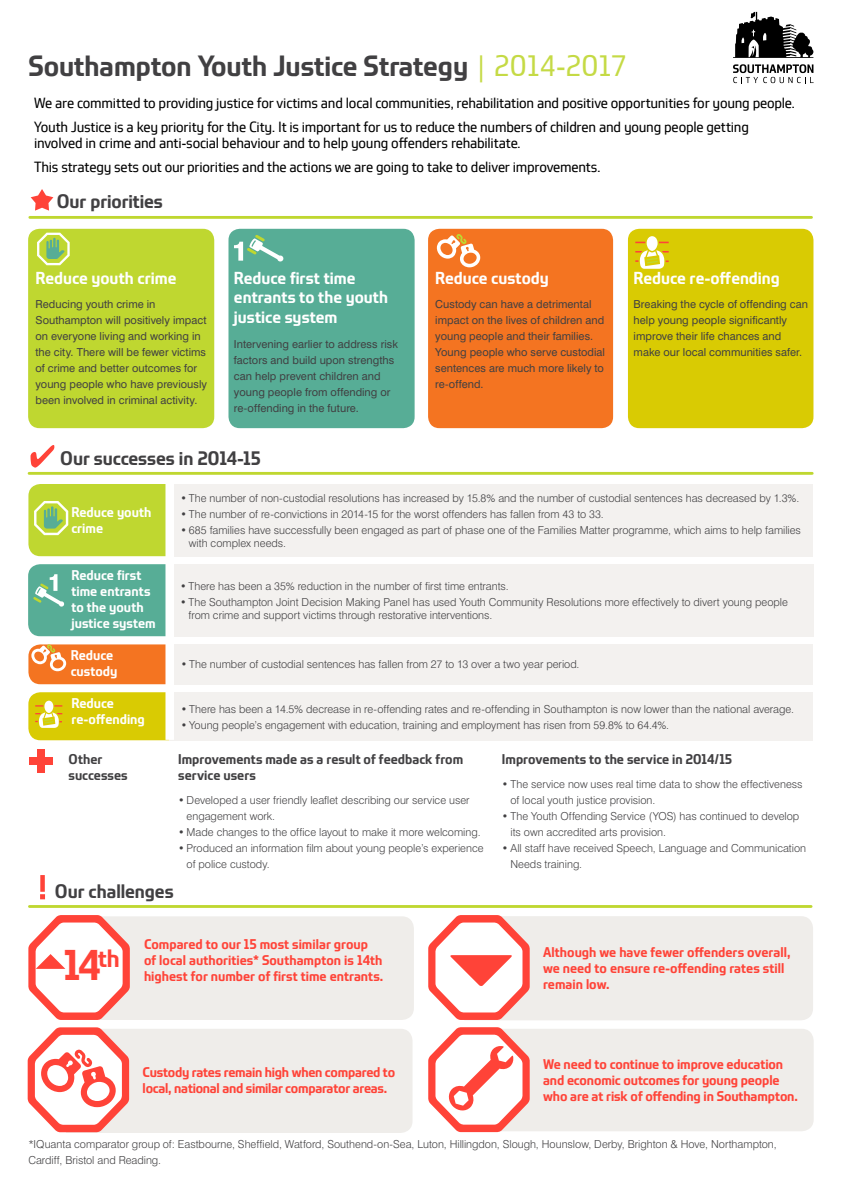
<style>
.page{position:relative;width:842px;height:1191px;background:#fff}
.page>*{position:absolute;margin:0;border:0;box-sizing:border-box;transform-origin:0 0}
.t1{font:700 39.7px "Southampton Display";color:#ff4338}
.t2{font:700 27px "Southampton Display";color:#414042}
.t3{font:700 18px "Southampton Display";color:#414042}
.t4{font:700 16px/19.2px "Southampton Display";color:#fff}
.t5{font:13.5px/24px "Southampton";letter-spacing:-.015em;color:#000}
.t6{font:700 13px/16px "Southampton Display";letter-spacing:-.005em;color:#ff4338}
.t7{font:700 13px/16px "Southampton Display";color:#414042}
.t8{font:700 13px/16px "Southampton Display";color:#fff}
.t9{font:300 11px/16px "Swiss 721 BT";color:#414042}
.t10{font:11px/16px "Swiss 721 BT";color:#414042}
.s1{font-family:"Swiss 721 BT";font-weight:400;color:#c5da45}
.s2{font-family:"Southampton";font-weight:400;color:#c5da45}
.s3{font-family:"Arrows";font-weight:400;font-size:78.4px}
</style>
<div class="page">
<div style="left:628px;top:229px;width:185px;height:199px;background:#d9cb03;border-radius:11px"></div>
<div style="left:428px;top:229px;width:185px;height:199px;background:#f47421;border-radius:11px"></div>
<div style="left:228px;top:229px;width:187px;height:199px;background:#57ad96;border-radius:11px"></div>
<div style="left:28px;top:229px;width:186px;height:199px;background:#bfd730;border-radius:11px"></div>
<svg style="left:733px;top:12px;width:80px;height:46px"></svg>
<svg style="left:733px;top:64px;width:80px;height:19px"></svg>
<svg style="left:31px;top:189px;width:22px;height:22px"></svg>
<svg style="left:28px;top:692px;width:137px;height:48px;background:#dbcc11"></svg>
<svg style="left:37px;top:233px;width:33px;height:32px"></svg>
<svg style="left:31px;top:445px;width:23px;height:22px"></svg>
<div style="left:169px;top:484px;width:644px;height:72px;background:#f3f1ef"></div>
<div style="left:169px;top:564px;width:645px;height:72px;background:#f3f1ef"></div>
<div style="left:169px;top:644px;width:644px;height:40px;background:#f3f1ef"></div>
<div style="left:169px;top:692px;width:644px;height:48px;background:#f3f1ef"></div>
<div style="left:28px;top:564px;width:137px;height:72px;background:#57ad96"></div>
<svg style="left:234px;top:235px;width:50px;height:27px"></svg>
<svg style="left:28px;top:644px;width:137px;height:40px;background:#f47f32"></svg>
<hr style="left:30px;top:216px;width:781px;height:3px;background:#bfd730">
<hr style="left:29px;top:472px;width:783px;height:3px;background:#bfd730">
<div style="left:37px;top:749px;width:7px;height:24px;background:#ff4338"></div>
<div style="left:29px;top:757px;width:24px;height:8px;background:#ff4338"></div>
<svg style="left:28px;top:915px;width:386px;height:105px"></svg>
<hr style="left:29px;top:905px;width:782px;height:3px;background:#bfd730">
<svg style="left:40px;top:875px;width:5px;height:24px"></svg>
<svg style="left:428px;top:915px;width:385px;height:105px"></svg>
<svg style="left:428px;top:1027px;width:386px;height:105px"></svg>
<svg style="left:28px;top:1027px;width:384px;height:106px;background:#f3dfdc"></svg>
<svg style="left:28px;top:484px;width:137px;height:72px;background:#bed739"></svg>
<svg style="left:437px;top:234px;width:43px;height:33px"></svg>
<svg style="left:635px;top:236px;width:34px;height:33px"></svg>
<div style="left:165px;top:482px;width:9px;height:258px;background:#fff"></div>
<h2 class="t2" style="left:28px;top:48px;width:601px">Southampton Youth Justice Strategy <span class="s1">|</span> <span class="s2">2014-2017</span></h2>
<p class="t5" style="left:34px;top:91px;width:762px">We are committed to providing justice for victims and local communities, rehabilitation and positive opportunities for young people.<br>Youth Justice is a key priority for the City. It is important for us to reduce the numbers of children and young people getting</p>
<p class="t5" style="left:34px;top:131px;width:568px">involved in crime and anti-social behaviour and to help young offenders rehabilitate.<br>This strategy sets out our priorities and the actions we are going to take to deliver improvements.</p>
<h3 class="t3" style="left:57px;top:190px;width:108px">Our priorities</h3>
<h3 class="t4" style="left:36px;top:268px;width:142px">Reduce youth crime</h3>
<p class="t10" style="left:36px;top:296px;width:173px">Reducing youth crime in Southampton will positively impact on everyone living and working in the city. There will be fewer victims of crime and better outcomes for young people who have previously been involved in criminal activity.</p>
<h3 class="t4" style="left:234px;top:268px;width:156px">Reduce first time entrants to the youth justice system</h3>
<p class="t10" style="left:234px;top:336px;width:166px">Intervening earlier to address risk factors and build upon strengths can help prevent children and young people from offending or re-offending in the future.</p>
<h3 class="t3" style="left:60px;top:446px;width:202px">Our successes in 2014-15</h3>
<h3 class="t4" style="left:435px;top:268px;width:115px">Reduce custody</h3>
<p class="t10" style="left:435px;top:296px;width:171px">Custody can have a detrimental impact on the lives of children and young people and their families.<br>Young people who serve custodial sentences are much more likely to re-offend.</p>
<h3 class="t4" style="left:634px;top:268px;width:148px">Reduce re-offending</h3>
<p class="t10" style="left:634px;top:296px;width:176px">Breaking the cycle of offending can help young people significantly improve their life chances and make our local communities safer.</p>
<p class="t8" style="left:71px;top:503px;width:81px">Reduce youth crime</p>
<p class="t8" style="left:71px;top:567px;width:86px">Reduce first time entrants to the youth justice system</p>
<p class="t8" style="left:71px;top:647px;width:48px">Reduce custody</p>
<p class="t8" style="left:71px;top:695px;width:75px">Reduce re-offending</p>
<p class="t7" style="left:69px;top:751px;width:61px">Other successes</p>
<p class="t9" style="left:180px;top:490px;width:621px">• The number of non-custodial resolutions has increased by 15.8% and the number of custodial sentences has decreased by 1.3%.</p>
<p class="t9" style="left:180px;top:506px;width:425px">• The number of re-convictions in 2014-15 for the worst offenders has fallen from 43 to 33.</p>
<p class="t9" style="left:189px;top:523px;width:614px;line-height:13.2px;text-indent:-9px">• 685 families have successfully been engaged as part of phase one of the Families Matter programme, which aims to help families with complex needs.</p>
<p class="t9" style="left:180px;top:578px;width:330px">• There has been a 35% reduction in the number of first time entrants.</p>
<p class="t9" style="left:189px;top:595px;width:601px;line-height:13.2px;text-indent:-9px">• The Southampton Joint Decision Making Panel has used Youth Community Resolutions more effectively to divert young people from crime and support victims through restorative interventions.</p>
<p class="t9" style="left:181px;top:656px;width:400px">• The number of custodial sentences has fallen from 27 to 13 over a two year period.</p>
<p class="t9" style="left:181px;top:700px;width:615px">• There has been a 14.5% decrease in re-offending rates and re-offending in Southampton is now lower than the national average.</p>
<p class="t9" style="left:181px;top:716px;width:490px">• Young people’s engagement with education, training and employment has risen from 59.8% to 64.4%.</p>
<p class="t7" style="left:178px;top:751px;width:287px">Improvements made as a result of feedback from service users</p>
<p class="t9" style="left:187px;top:792px;width:284px;text-indent:-9px">• Developed a user friendly leaflet describing our service user engagement work.</p>
<p class="t9" style="left:178px;top:824px;width:304px">• Made changes to the office layout to make it more welcoming.</p>
<p class="t9" style="left:187px;top:840px;width:298px;text-indent:-9px">• Produced an information film about young people’s experience of police custody.</p>
<p class="t7" style="left:502px;top:751px;width:232px">Improvements to the service in 2014/15</p>
<p class="t9" style="left:510px;top:776px;width:294px;text-indent:-9px">• The service now uses real time data to show the effectiveness of local youth justice provision.</p>
<p class="t9" style="left:510px;top:808px;width:290px;text-indent:-9px">• The Youth Offending Service (YOS) has continued to develop its own accredited arts provision.</p>
<p class="t9" style="left:510px;top:840px;width:297px;text-indent:-9px">• All staff have received Speech, Language and Communication<br>Needs training.</p>
<h3 class="t3" style="left:55px;top:879px;width:120px">Our challenges</h3>
<p class="t6" style="left:144px;top:935px;width:241px">Compared to our 15 most similar group of local authorities* Southampton is 14th highest for number of first time entrants.</p>
<p class="t6" style="left:543px;top:943px;width:249px">Although we have fewer offenders overall, we need to ensure re-offending rates still remain low.</p>
<h1 class="t1" style="left:32px;top:939px;width:89px"><span class="s3">S</span>14<sup>th</sup></h1>
<p class="t6" style="left:143px;top:1064px;width:254px">Custody rates remain high when compared to local, national and similar comparator areas.</p>
<p class="t6" style="left:543px;top:1055px;width:256px">We need to continue to improve education and economic outcomes for young people who are at risk of offending in Southampton.</p>
<p class="t9" style="left:28px;top:1136px;width:750px">*IQuanta comparator group of: Eastbourne, Sheffield, Watford, Southend-on-Sea, Luton, Hillingdon, Slough, Hounslow, Derby, Brighton &amp; Hove, Northampton,<br>Cardiff, Bristol and Reading.</p>
</div>
